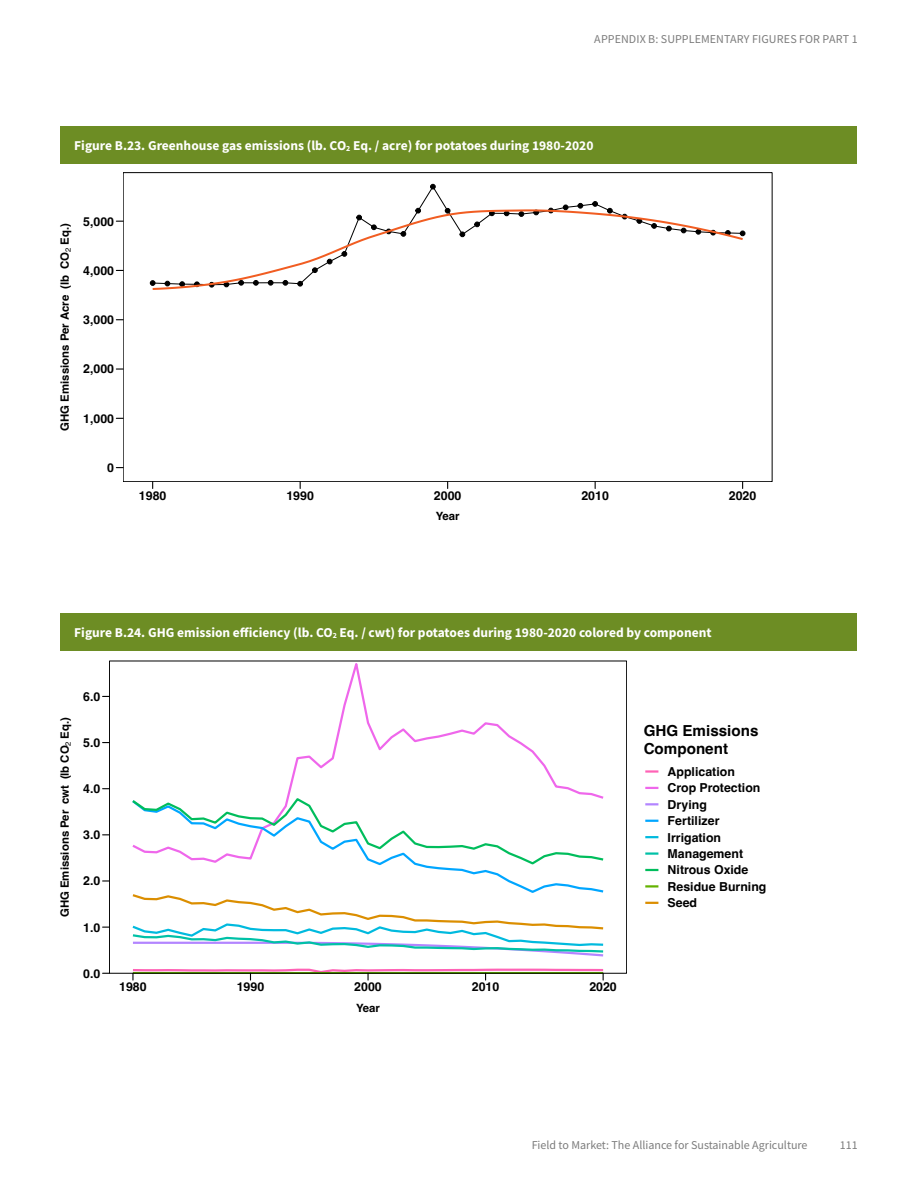
<style>
.page{position:relative;width:918px;height:1188px;background:#fff}
.page>*{position:absolute;margin:0;border:0;box-sizing:border-box;transform-origin:0 0}
.t1{font:700 15.15px/18.3px "Helvetica";color:#000}
.t2{font:700 13.5px "Source Sans Pro";color:#fff}
.t3{font:700 12.3px/16.4px "Helvetica";color:#000}
.t4{font:12px "Source Sans Pro";color:#7c7c7c}
.t5{font:700 11.4px "Helvetica";color:#000}
</style>
<div class="page">
<svg style="left:417px;top:185px;width:194px;height:23px"></svg>
<svg style="left:151px;top:208px;width:594px;height:82px"></svg>
<svg style="left:116px;top:368px;width:7px;height:2px"></svg>
<div style="left:61px;top:126px;width:796px;height:37px;background:#6d8d24"></div>
<svg style="left:287px;top:663px;width:314px;height:133px"></svg>
<svg style="left:419px;top:866px;width:185px;height:26px"></svg>
<svg style="left:132px;top:796px;width:472px;height:70px"></svg>
<svg style="left:132px;top:892px;width:472px;height:65px"></svg>
<svg style="left:103px;top:880px;width:6px;height:2px"></svg>
<svg style="left:131px;top:968px;width:474px;height:12px"></svg>
<svg style="left:645px;top:770px;width:13px;height:3px"></svg>
<svg style="left:645px;top:787px;width:13px;height:2px"></svg>
<svg style="left:645px;top:803px;width:13px;height:2px"></svg>
<svg style="left:645px;top:820px;width:13px;height:2px"></svg>
<svg style="left:645px;top:836px;width:13px;height:2px"></svg>
<svg style="left:645px;top:852px;width:13px;height:3px"></svg>
<svg style="left:645px;top:868px;width:14px;height:4px"></svg>
<svg style="left:645px;top:869px;width:13px;height:2px"></svg>
<svg style="left:645px;top:885px;width:13px;height:3px"></svg>
<svg style="left:645px;top:902px;width:13px;height:2px"></svg>
<div style="left:61px;top:613px;width:796px;height:37px;background:#6d8d24"></div>
<p class="t4" style="left:594px;top:31px;width:265px">APPENDIX B: SUPPLEMENTARY FIGURES FOR PART 1</p>
<p class="t2" style="left:74px;top:136px;width:521px">Figure B.23. Greenhouse gas emissions (lb. CO<sub>2</sub> Eq. / acre) for potatoes during 1980-2020</p>
<p class="t5" style="left:58px;top:431px;width:209px;rotate:-90deg">GHG Emissions Per Acre (lb CO<sub>2</sub> Eq.)</p>
<p class="t3" style="left:83px;top:214px;width:32px">5,000</p>
<p class="t3" style="left:83px;top:264px;width:32px">4,000</p>
<p class="t3" style="left:83px;top:313px;width:32px">3,000</p>
<p class="t3" style="left:83px;top:362px;width:32px">2,000</p>
<p class="t3" style="left:83px;top:412px;width:32px">1,000</p>
<p class="t3" style="left:107px;top:461px;width:8px">0</p>
<p class="t3" style="left:139px;top:488px;width:29px">1980</p>
<p class="t3" style="left:286px;top:488px;width:29px">1990</p>
<p class="t3" style="left:434px;top:488px;width:29px">2000</p>
<p class="t3" style="left:581px;top:488px;width:29px">2010</p>
<p class="t3" style="left:729px;top:488px;width:29px">2020</p>
<p class="t5" style="left:436px;top:509px;width:25px">Year</p>
<p class="t2" style="left:74px;top:623px;width:639px">Figure B.24. GHG emission efficiency (lb. CO<sub>2</sub> Eq. / cwt) for potatoes during 1980-2020 colored by component</p>
<p class="t3" style="left:83px;top:690px;width:19px">6.0</p>
<p class="t5" style="left:58px;top:917px;width:202px;rotate:-90deg">GHG Emissions Per cwt (lb CO<sub>2</sub> Eq.)</p>
<p class="t1" style="left:644px;top:723px;width:116px">GHG Emissions<br>Component</p>
<p class="t3" style="left:83px;top:736px;width:19px">5.0</p>
<p class="t3" style="left:668px;top:765px;width:100px">Application<br>Crop Protection<br>Drying<br>Fertilizer<br>Irrigation<br>Management<br>Nitrous Oxide<br>Residue Burning<br>Seed</p>
<p class="t3" style="left:83px;top:782px;width:19px">4.0</p>
<p class="t3" style="left:83px;top:828px;width:19px">3.0</p>
<p class="t3" style="left:83px;top:874px;width:19px">2.0</p>
<p class="t3" style="left:83px;top:920px;width:19px">1.0</p>
<p class="t3" style="left:83px;top:967px;width:19px">0.0</p>
<p class="t3" style="left:119px;top:980px;width:29px">1980</p>
<p class="t3" style="left:237px;top:980px;width:29px">1990</p>
<p class="t3" style="left:354px;top:980px;width:29px">2000</p>
<p class="t3" style="left:472px;top:980px;width:29px">2010</p>
<p class="t3" style="left:589px;top:980px;width:29px">2020</p>
<p class="t5" style="left:356px;top:1001px;width:25px">Year</p>
<p class="t4" style="left:532px;top:1137px;width:277px">Field to Market: The Alliance for Sustainable Agriculture</p>
<p class="t4" style="left:840px;top:1137px;width:19px">111</p>
</div>
